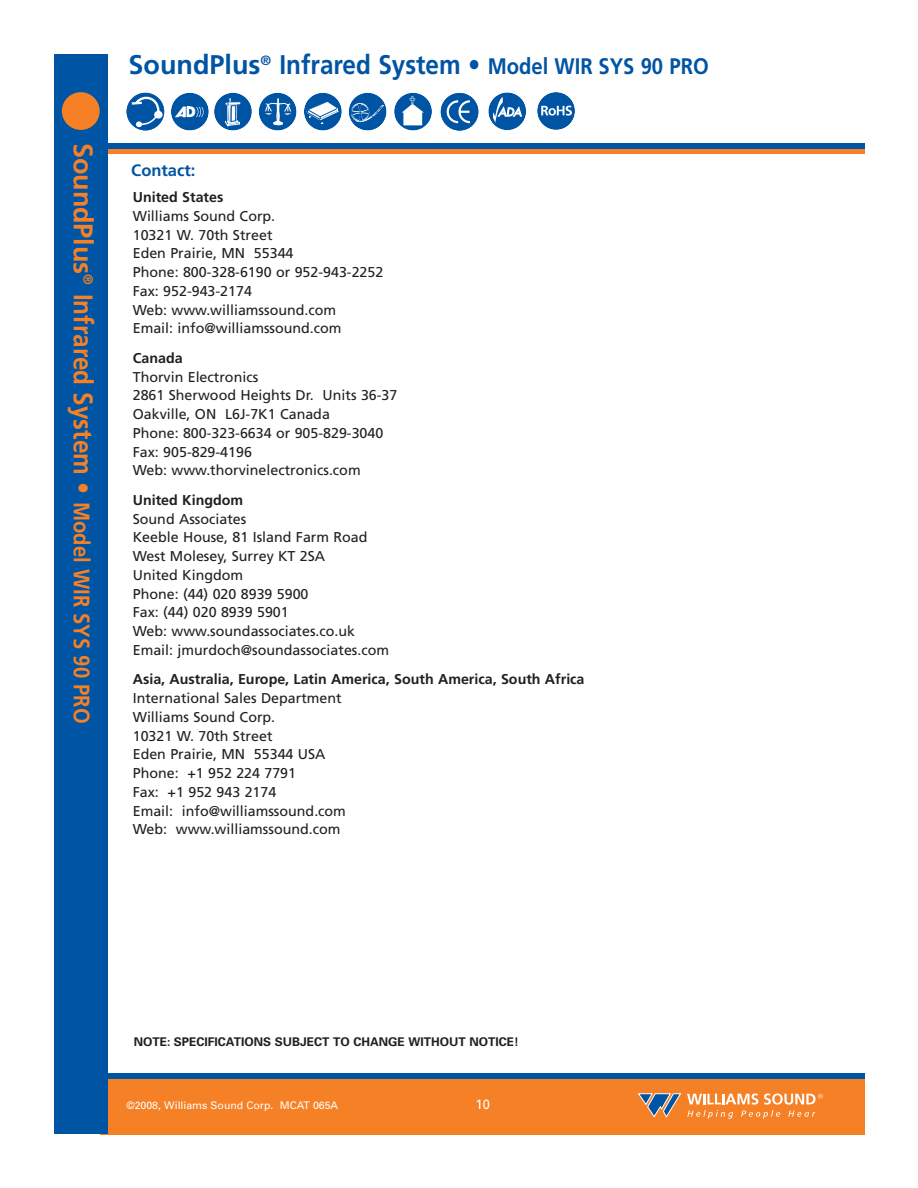
<style>
.page{position:relative;width:918px;height:1188px;background:#fff}
.page>*{position:absolute;margin:0;border:0;box-sizing:border-box;transform-origin:0 0}
.t1{font:700 27px "Frutiger";color:#f58025}
.t2{font:700 27px "Frutiger";color:#0054a4}
.t3{font:700 16.5px "Frutiger";color:#0054a4}
.t4{font:700 15.75px "Myriad";color:#fff;scale:.92 1}
.t5{font:14.25px/18.8px "Frutiger";color:#231f20}
.t6{font:700 14.25px "Frutiger";color:#231f20}
.t7{font:13.5px "Univers";color:#fff;scale:.95 1}
.t8{font:700 12px "Univers";color:#231f20}
.t9{font:10.5px "Univers";color:#fff}
.s1{font-size:22.5px}
.s2{font-size:12.6px}
</style>
<div class="page">
<div style="left:100px;top:1075px;width:764px;height:59px;background:#f58025"></div>
<div style="left:107px;top:149px;width:757px;height:5px;background:#f58025"></div>
<div style="left:107px;top:143px;width:757px;height:5px;background:#0054a4"></div>
<div style="left:107px;top:1073px;width:757px;height:5px;background:#0054a4"></div>
<div style="left:54px;top:54px;width:54px;height:1080px;background:#0054a4"></div>
<svg style="left:126px;top:93px;width:38px;height:37px"></svg>
<div style="left:126px;top:93px;width:38px;height:37px;border:1px solid #0054a4;border-radius:50%"></div>
<svg style="left:129px;top:94px;width:32px;height:33px"></svg>
<div style="left:62px;top:92px;width:38px;height:38px;background:#f58025;border-radius:50%"></div>
<div style="left:171px;top:93px;width:38px;height:37px;background:#0054a4;border-radius:50%"></div>
<svg style="left:175px;top:106px;width:28px;height:12px"></svg>
<div style="left:214px;top:93px;width:38px;height:37px;background:#0054a4;border-radius:50%"></div>
<svg style="left:225px;top:98px;width:16px;height:29px"></svg>
<div style="left:259px;top:93px;width:38px;height:37px;background:#0054a4;border-radius:50%"></div>
<svg style="left:264px;top:98px;width:28px;height:28px"></svg>
<div style="left:304px;top:93px;width:38px;height:37px;background:#0054a4;border-radius:50%"></div>
<svg style="left:307px;top:101px;width:31px;height:23px"></svg>
<div style="left:349px;top:93px;width:38px;height:37px;background:#0054a4;border-radius:50%"></div>
<svg style="left:351px;top:102px;width:33px;height:23px"></svg>
<div style="left:394px;top:93px;width:38px;height:37px;background:#0054a4;border-radius:50%"></div>
<svg style="left:441px;top:93px;width:37px;height:38px"></svg>
<div style="left:441px;top:93px;width:37px;height:37px;background:#0054a4;border-radius:50%"></div>
<div style="left:441px;top:93px;width:37px;height:37px;border:1px solid #0054a4;border-radius:50%"></div>
<svg style="left:446px;top:99px;width:24px;height:25px"></svg>
<div style="left:488px;top:92px;width:38px;height:38px;background:#0054a4;border-radius:50%"></div>
<svg style="left:493px;top:97px;width:29px;height:26px"></svg>
<svg style="left:638px;top:1094px;width:43px;height:23px"></svg>
<svg style="left:687px;top:1094px;width:136px;height:25px"></svg>
<div style="left:537px;top:92px;width:38px;height:38px;background:#0054a4;border-radius:50%"></div>
<svg style="left:541px;top:106px;width:31px;height:10px"></svg>
<svg style="left:402px;top:104px;width:22px;height:21px"></svg>
<h1 class="t1" style="left:94px;top:143px;width:582px;rotate:90deg">SoundPlus<sup>®</sup> Infrared System • <span class="s1">Model WIR SYS 90 PRO</span></h1>
<h1 class="t2" style="left:129px;top:54px;width:582px">SoundPlus<sup>®</sup> Infrared System • <span class="s1">Model WIR SYS 90 PRO</span></h1>
<p class="t4" style="left:186px;top:106px;width:12px">D<span class="s2">D</span></p>
<p class="t3" style="left:131px;top:163px;width:66px">Contact:</p>
<p class="t6" style="left:133px;top:191px;width:92px">United States</p>
<p class="t5" style="left:133px;top:208px;width:252px">Williams Sound Corp.<br>10321 W. 70th Street<br>Eden Prairie, MN 55344<br>Phone: 800-328-6190 or 952-943-2252<br>Fax: 952-943-2174<br>Web: www.williamssound.com<br>Email: info@williamssound.com</p>
<p class="t6" style="left:133px;top:352px;width:51px">Canada</p>
<p class="t5" style="left:133px;top:368px;width:266px">Thorvin Electronics<br>2861 Sherwood Heights Dr. Units 36-37<br>Oakville, ON L6J-7K1 Canada<br>Phone: 800-323-6634 or 905-829-3040<br>Fax: 905-829-4196<br>Web: www.thorvinelectronics.com</p>
<p class="t6" style="left:133px;top:494px;width:112px">United Kingdom</p>
<p class="t5" style="left:133px;top:510px;width:258px">Sound Associates<br>Keeble House, 81 Island Farm Road<br>West Molesey, Surrey KT 2SA<br>United Kingdom<br>Phone: (44) 020 8939 5900<br>Fax: (44) 020 8939 5901<br>Web: www.soundassociates.co.uk<br>Email: jmurdoch@soundassociates.com</p>
<p class="t6" style="left:133px;top:674px;width:453px">Asia, Australia, Europe, Latin America, South America, South Africa</p>
<p class="t5" style="left:133px;top:690px;width:215px">International Sales Department<br>Williams Sound Corp.<br>10321 W. 70th Street<br>Eden Prairie, MN 55344 USA<br>Phone: +1 952 224 7791<br>Fax: +1 952 943 2174<br>Email: info@williamssound.com<br>Web: www.williamssound.com</p>
<p class="t8" style="left:134px;top:1037px;width:386px">NOTE: SPECIFICATIONS SUBJECT TO CHANGE WITHOUT NOTICE!</p>
<p class="t9" style="left:126px;top:1102px;width:213px">©2008, Williams Sound Corp. MCAT 065A</p>
<p class="t7" style="left:476px;top:1099px;width:17px">10</p>
</div>
